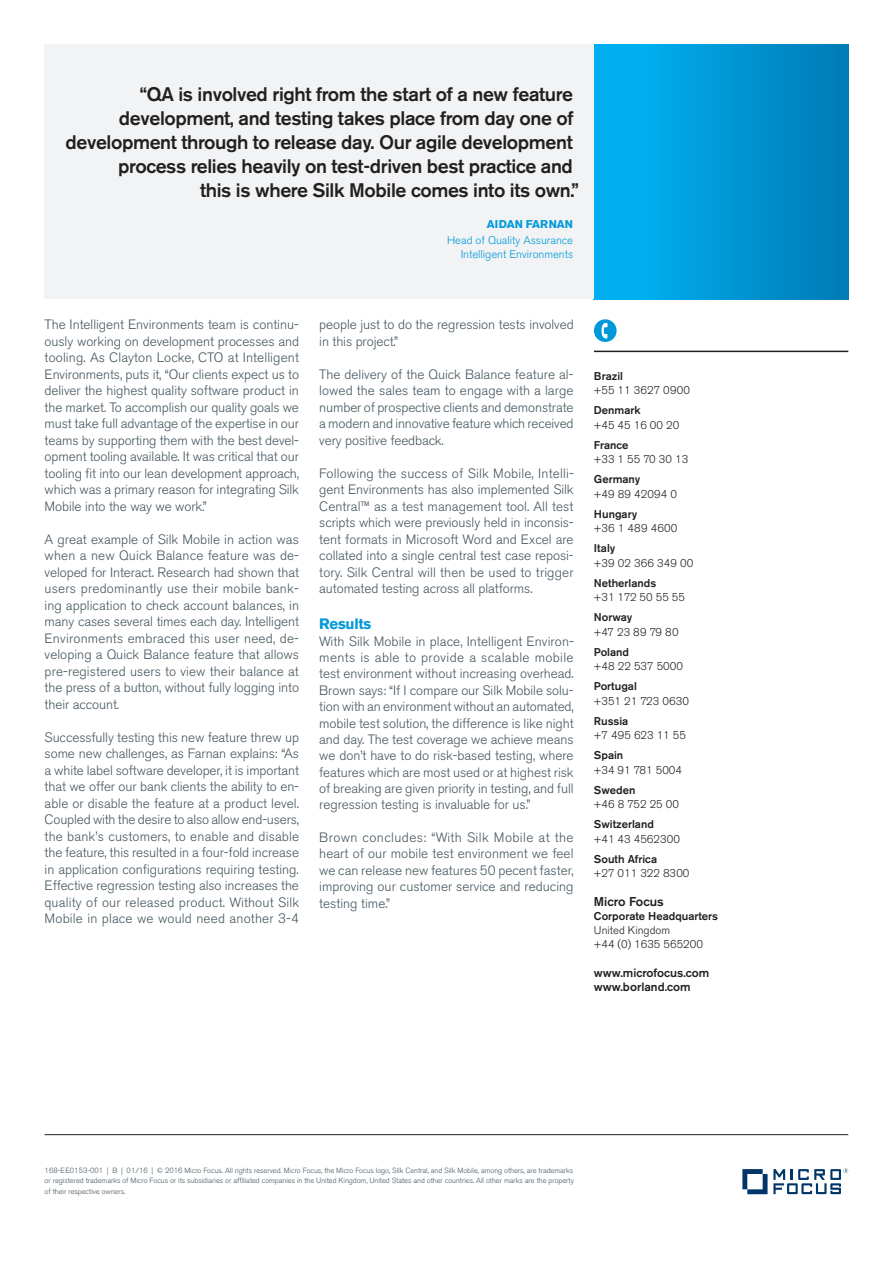
<style>
.page{position:relative;width:893px;height:1263px;background:#fff}
.page>*{position:absolute;margin:0;border:0;box-sizing:border-box;transform-origin:0 0}
.pull_quote_13_16_ali{font:500 19.5px "Akzidenz Grotesk BE";letter-spacing:-.02em;color:#231f20}
.subhead_10_13-red{font:700 15px "Akzidenz Grotesk BE";letter-spacing:-.02em;color:#0099da}
.body_9_11{font:300 13.5px/16.5px "Akzidenz Grotesk BE";letter-spacing:-.005em;color:#45555f;text-align:justify}
.caption_7_9_5_bold{font:500 12.75px "Akzidenz Grotesk BE";color:#231f20}
.caption_7_9_5{font:500 12px "Akzidenz Grotesk BE";color:#231f20}
.caption_7_9_5-2{font:300 11.25px "Akzidenz Grotesk BE";color:#231f20}
.caption_7_9_5-3{font:500 11.25px "Akzidenz Grotesk BE";color:#231f20}
.caption_7_9_5-4{font:300 11.25px "Akzidenz Grotesk BE";letter-spacing:.02em;color:#231f20}
.quote_company_7_5_9{font:300 11.25px "Akzidenz Grotesk BE";color:#0099da}
.quote_title_7_5_11_i{font:300 11.25px "Akzidenz Grotesk BE";color:#0099da}
.quote_name_7_5_11-re{font:700 11.25px "Akzidenz Grotesk BE";color:#0099da}
.mousetype-legal_5_7{font:300 7.5px/10.5px "Akzidenz Grotesk BE";letter-spacing:-.005em;color:#45555f;text-align:justify}
</style>
<div class="page">
<hr style="left:594px;top:351px;width:254px;height:1px;background:#231f20">
<div style="left:594px;top:319px;width:23px;height:23px;background:#0099da;border-radius:50%"></div>
<svg style="left:601px;top:323px;width:6px;height:15px"></svg>
<div style="left:594px;top:45px;width:254px;height:254px;background:linear-gradient(to right,#00b6f8,#007cb6)"></div>
<div style="left:45px;top:45px;width:549px;height:254px;background:#f2f3f4"></div>
<hr style="left:45px;top:1134px;width:803px;height:1px;background:#231f20">
<svg style="left:742px;top:1169px;width:25px;height:25px"></svg>
<svg style="left:773px;top:1168px;width:75px;height:26px"></svg>
<p class="pull_quote_13_16_ali" style="left:140px;top:82px;width:435px">“QA is involved right from the start of a new feature</p>
<p class="pull_quote_13_16_ali" style="left:119px;top:106px;width:456px">development, and testing takes place from day one of</p>
<p class="pull_quote_13_16_ali" style="left:66px;top:130px;width:509px">development through to release day. Our agile development</p>
<p class="pull_quote_13_16_ali" style="left:118px;top:154px;width:456px">process relies heavily on test-driven best practice and</p>
<p class="pull_quote_13_16_ali" style="left:200px;top:178px;width:380px">this is where Silk Mobile comes into its own.”</p>
<p class="quote_name_7_5_11-re" style="left:487px;top:217px;width:88px">AIDAN FARNAN</p>
<p class="quote_title_7_5_11_i" style="left:447px;top:234px;width:128px">Head of Quality Assurance</p>
<p class="quote_company_7_5_9" style="left:461px;top:248px;width:114px">Intelligent Environments</p>
<p class="body_9_11" style="left:45px;top:317px;width:256px">The Intelligent Environments team is continu&shy;ously working on development processes and tooling. As Clayton Locke, CTO at Intelligent Environments, puts it, “Our clients expect us to deliver the highest quality software product in the market. To accomplish our quality goals we must take full advantage of the expertise in our teams by supporting them with the best devel&shy;opment tooling available. It was critical that our tooling fit into our lean development approach, which was a primary reason for integrating Silk Mobile into the way we work.”</p>
<p class="body_9_11" style="left:45px;top:531px;width:256px">A great example of Silk Mobile in action was when a new Quick Balance feature was de&shy;veloped for Interact. Research had shown that users predominantly use their mobile bank&shy;ing application to check account balances, in many cases several times each day. Intelligent Environments embraced this user need, de&shy;veloping a Quick Balance feature that allows pre-registered users to view their balance at the press of a button, without fully logging into their account.</p>
<p class="body_9_11" style="left:45px;top:729px;width:256px">Successfully testing this new feature threw up some new challenges, as Farnan explains: “As a white label software developer, it is important that we offer our bank clients the ability to en&shy;able or disable the feature at a product level.<br>Coupled with the desire to also allow end-users, the bank’s customers, to enable and disable the feature, this resulted in a four-fold increase in application configurations requiring testing.<br>Effective regression testing also increases the quality of our released product. Without Silk Mobile in place we would need another 3-4</p>
<p class="body_9_11" style="left:319px;top:317px;width:256px">people just to do the regression tests involved in this project.”</p>
<p class="body_9_11" style="left:319px;top:366px;width:256px">The delivery of the Quick Balance feature al&shy;lowed the sales team to engage with a large number of prospective clients and demonstrate a modern and innovative feature which received very positive feedback.</p>
<p class="body_9_11" style="left:319px;top:465px;width:256px">Following the success of Silk Mobile, Intelli&shy;gent Environments has also implemented Silk Central™ as a test management tool. All test scripts which were previously held in inconsis&shy;tent formats in Microsoft Word and Excel are collated into a single central test case reposi&shy;tory. Silk Central will then be used to trigger automated testing across all platforms.</p>
<p class="subhead_10_13-red" style="left:319px;top:615px;width:53px">Results</p>
<p class="body_9_11" style="left:319px;top:633px;width:256px">With Silk Mobile in place, Intelligent Environ&shy;ments is able to provide a scalable mobile test environment without increasing overhead.<br>Brown says: “If I compare our Silk Mobile solu&shy;tion with an environment without an automated, mobile test solution, the difference is like night and day. The test coverage we achieve means we don’t have to do risk-based testing, where features which are most used or at highest risk of breaking are given priority in testing, and full regression testing is invaluable for us.”</p>
<p class="body_9_11" style="left:319px;top:829px;width:256px">Brown concludes: “With Silk Mobile at the heart of our mobile test environment we feel we can release new features 50 pecent faster, improving our customer service and reducing testing time.”</p>
<p class="caption_7_9_5-3" style="left:594px;top:369px;width:31px">Brazil</p>
<p class="caption_7_9_5-2" style="left:594px;top:384px;width:98px">+55 11 3627 0900</p>
<p class="caption_7_9_5-3" style="left:594px;top:404px;width:48px">Denmark</p>
<p class="caption_7_9_5-2" style="left:594px;top:418px;width:87px">+45 45 16 00 20</p>
<p class="caption_7_9_5-3" style="left:594px;top:438px;width:36px">France</p>
<p class="caption_7_9_5-2" style="left:594px;top:453px;width:96px">+33 1 55 70 30 13</p>
<p class="caption_7_9_5-3" style="left:594px;top:473px;width:48px">Germany</p>
<p class="caption_7_9_5-2" style="left:594px;top:487px;width:84px">+49 89 42094 0</p>
<p class="caption_7_9_5-3" style="left:594px;top:507px;width:45px">Hungary</p>
<p class="caption_7_9_5-4" style="left:594px;top:522px;width:85px">+36 1 489 4600</p>
<p class="caption_7_9_5-3" style="left:594px;top:542px;width:23px">Italy</p>
<p class="caption_7_9_5-4" style="left:594px;top:556px;width:101px">+39 02 366 349 00</p>
<p class="caption_7_9_5-3" style="left:594px;top:576px;width:64px">Netherlands</p>
<p class="caption_7_9_5-2" style="left:594px;top:591px;width:93px">+31 172 50 55 55</p>
<p class="caption_7_9_5-3" style="left:594px;top:611px;width:40px">Norway</p>
<p class="caption_7_9_5-2" style="left:594px;top:625px;width:86px">+47 23 89 79 80</p>
<p class="caption_7_9_5-3" style="left:594px;top:645px;width:37px">Poland</p>
<p class="caption_7_9_5-2" style="left:594px;top:660px;width:91px">+48 22 537 5000</p>
<p class="caption_7_9_5-3" style="left:594px;top:680px;width:44px">Portugal</p>
<p class="caption_7_9_5-2" style="left:594px;top:694px;width:97px">+351 21 723 0630</p>
<p class="caption_7_9_5-3" style="left:594px;top:714px;width:36px">Russia</p>
<p class="caption_7_9_5-2" style="left:594px;top:729px;width:94px">+7 495 623 11 55</p>
<p class="caption_7_9_5-3" style="left:594px;top:749px;width:31px">Spain</p>
<p class="caption_7_9_5-2" style="left:594px;top:763px;width:90px">+34 91 781 5004</p>
<p class="caption_7_9_5-3" style="left:594px;top:783px;width:43px">Sweden</p>
<p class="caption_7_9_5-2" style="left:594px;top:798px;width:87px">+46 8 752 25 00</p>
<p class="caption_7_9_5-3" style="left:594px;top:818px;width:61px">Switzerland</p>
<p class="caption_7_9_5-2" style="left:594px;top:832px;width:87px">+41 43 4562300</p>
<p class="caption_7_9_5-3" style="left:594px;top:852px;width:65px">South Africa</p>
<p class="caption_7_9_5-2" style="left:594px;top:867px;width:97px">+27 011 322 8300</p>
<p class="caption_7_9_5_bold" style="left:594px;top:893px;width:71px">Micro Focus</p>
<p class="caption_7_9_5-3" style="left:594px;top:909px;width:126px">Corporate Headquarters</p>
<p class="caption_7_9_5-2" style="left:594px;top:924px;width:78px">United Kingdom</p>
<p class="caption_7_9_5-2" style="left:594px;top:938px;width:110px">+44 (0) 1635 565200</p>
<p class="caption_7_9_5" style="left:594px;top:965px;width:117px">www.microfocus.com</p>
<p class="caption_7_9_5" style="left:594px;top:980px;width:98px">www.borland.com</p>
<p class="mousetype-legal_5_7" style="left:45px;top:1165px;width:531px">168-EE0153-001 | B | 01/16 | © 2016 Micro Focus. All rights reserved. Micro Focus, the Micro Focus logo, Silk Central, and Silk Mobile, among others, are trademarks or registered trademarks of Micro Focus or its subsidiaries or affiliated companies in the United Kingdom, United States and other countries. All other marks are the property of their respective owners.</p>
</div>
